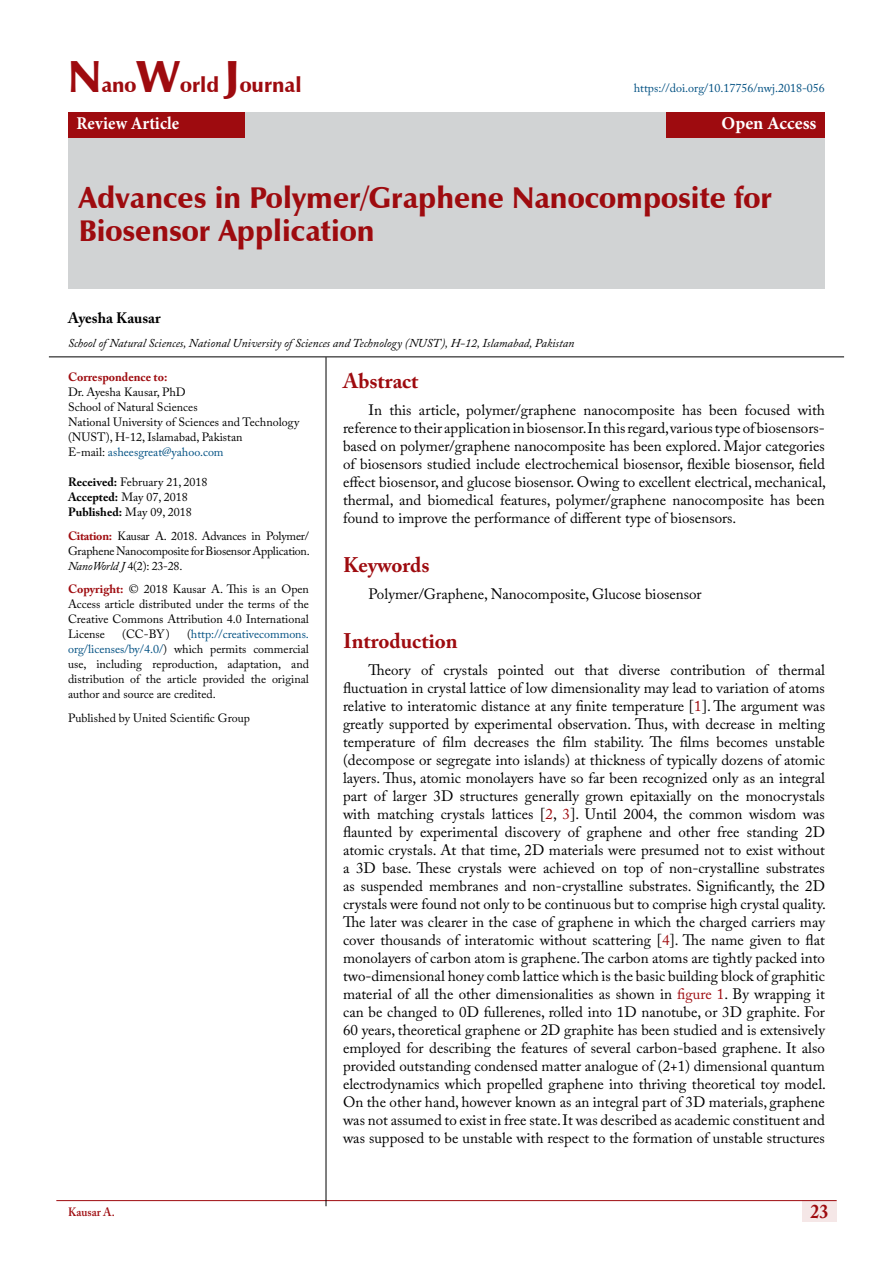
<style>
.page{position:relative;width:893px;height:1263px;background:#fff}
.page>*{position:absolute;margin:0;border:0;box-sizing:border-box;transform-origin:0 0}
.t1{font:900 30px/33px "Zapf Humanist 601 BT";color:#9e0b0f}
.t2{font:700 21px "Adobe Caslon Pro";color:#9e0b0f}
.t3{font:900 21px "Zapf Humanist 601 BT";color:#9e0b0f}
.t4{font:700 19.5px "Adobe Caslon Pro";color:#9e0b0f;scale:.9 1}
.t5{font:700 18px "Minion Pro";letter-spacing:.005em;color:#fff;scale:.93 1}
.t6{font:700 18px "Minion Pro";letter-spacing:.005em;color:#fff}
.t7{font:15px/18px "Adobe Caslon Pro";color:#000;text-align:justify}
.t8{font:700 15px "Adobe Caslon Pro";color:#000}
.t9{font:12px/15px "Adobe Caslon Pro";color:#000;text-align:justify}
.t10{font:italic 12px "Adobe Caslon Pro";color:#000}
.t11{font:12px "Adobe Caslon Pro";color:#005082}
.t12{font:700 12px "Adobe Caslon Pro";color:#9e0b0f}
.t13{font:600 12px "Adobe Caslon Pro";color:#9e0b0f;scale:.95 1}
.s1{font-size:45px}
.s2{color:#005082}
.s3{font-weight:700}
.s4{font-weight:700;color:#9e0b0f}
.s5{font-style:italic}
.s6{color:#9e0b0f}
</style>
<div class="page">
<div style="left:802px;top:1200px;width:35px;height:21px;background:#f5e7e7"></div>
<hr style="left:56px;top:1200px;width:781px;height:1px;background:#9e0b0f">
<div style="left:68px;top:112px;width:757px;height:177px;background:#d1d3d4"></div>
<div style="left:68px;top:112px;width:177px;height:26px;background:#9e0b0f"></div>
<div style="left:666px;top:112px;width:159px;height:26px;background:#9e0b0f"></div>
<hr style="left:326px;top:357px;width:1px;height:849px;background:#000">
<hr style="left:49px;top:356px;width:795px;height:1px;background:#000">
<h2 class="t3" style="left:68px;top:72px;width:235px"><span class="s1">N</span>ano<span class="s1">W</span>orld <span class="s1">J</span>ournal</h2>
<p class="t5" style="left:77px;top:111px;width:112px">Review Article</p>
<p class="t6" style="left:721px;top:111px;width:96px">Open Access</p>
<p class="t11" style="left:634px;top:81px;width:193px">https://doi.org/10.17756/nwj.2018-056</p>
<h1 class="t1" style="left:79px;top:182px;width:695px">Advances in Polymer/Graphene Nanocomposite for<br>Biosensor Application</h1>
<p class="t8" style="left:68px;top:309px;width:94px">Ayesha Kausar</p>
<p class="t10" style="left:68px;top:336px;width:508px">School of Natural Sciences, National University of Sciences and Technology (NUST), H-12, Islamabad, Pakistan</p>
<p class="t12" style="left:68px;top:370px;width:101px">Correspondence to:</p>
<p class="t9" style="left:68px;top:385px;width:233px;text-align:left">Dr. Ayesha Kausar, PhD<br>School of Natural Sciences<br>National University of Sciences and Technology (NUST), H-12, Islamabad, Pakistan<br>E-mail: <span class="s2">asheesgreat@yahoo.com</span></p>
<p class="t9" style="left:68px;top:475px;width:141px;text-align:left"><span class="s3">Received:</span> February 21, 2018<br><span class="s3">Accepted:</span> May 07, 2018<br><span class="s3">Published:</span> May 09, 2018</p>
<p class="t9" style="left:68px;top:528px;width:243px"><span class="s4">Citation:</span> Kausar A. 2018. Advances in Polymer/ Graphene Nanocomposite for Biosensor Application.<br><span class="s5">NanoWorld J</span> 4(2): 23-28.</p>
<p class="t9" style="left:68px;top:582px;width:242px"><span class="s4">Copyright:</span> © 2018 Kausar A. This is an Open Access article distributed under the terms of the Creative Commons Attribution 4.0 International License</p>
<h2 class="t2" style="left:343px;top:369px;width:77px">Abstract</h2>
<p class="t7" style="left:343px;top:401px;width:484px;text-indent:26px">In this article, polymer/graphene nanocomposite has been focused with reference to their application in biosensor. In this regard, various type of biosensors&shy;based on polymer/graphene nanocomposite has been explored. Major categories of biosensors studied include electrochemical biosensor, flexible biosensor, field effect biosensor, and glucose biosensor. Owing to excellent electrical, mechanical, thermal, and biomedical features, polymer/graphene nanocomposite has been found to improve the performance of different type of biosensors.</p>
<h2 class="t2" style="left:343px;top:553px;width:88px">Keywords</h2>
<p class="t7" style="left:369px;top:585px;width:335px">Polymer/Graphene, Nanocomposite, Glucose biosensor</p>
<h2 class="t2" style="left:343px;top:629px;width:116px">Introduction</h2>
<p class="t7" style="left:343px;top:661px;width:484px;text-indent:26px">Theory of crystals pointed out that diverse contribution of thermal fluctuation in crystal lattice of low dimensionality may lead to variation of atoms relative to interatomic distance at any finite temperature [<span class="s6">1</span>]. The argument was greatly supported by experimental observation. Thus, with decrease in melting temperature of film decreases the film stability. The films becomes unstable (decompose or segregate into islands) at thickness of typically dozens of atomic layers. Thus, atomic monolayers have so far been recognized only as an integral part of larger 3D structures generally grown epitaxially on the monocrystals with matching crystals lattices [<span class="s6">2</span>, <span class="s6">3</span>]. Until 2004, the common wisdom was flaunted by experimental discovery of graphene and other free standing 2D atomic crystals. At that time, 2D materials were presumed not to exist without a 3D base. These crystals were achieved on top of non-crystalline substrates as suspended membranes and non-crystalline substrates. Significantly, the 2D crystals were found not only to be continuous but to comprise high crystal quality.<br>The later was clearer in the case of graphene in which the charged carriers may cover thousands of interatomic without scattering [<span class="s6">4</span>]. The name given to flat monolayers of carbon atom is graphene. The carbon atoms are tightly packed into two-dimensional honey comb lattice which is the basic building block of graphitic material of all the other dimensionalities as shown in <span class="s6">figure 1</span>. By wrapping it can be changed to 0D fullerenes, rolled into 1D nanotube, or 3D graphite. For 60 years, theoretical graphene or 2D graphite has been studied and is extensively employed for describing the features of several carbon-based graphene. It also provided outstanding condensed matter analogue of (2+1) dimensional quantum electrodynamics which propelled graphene into thriving theoretical toy model.<br>On the other hand, however known as an integral part of 3D materials, graphene was not assumed to exist in free state. It was described as academic constituent and was supposed to be unstable with respect to the formation of unstable structures</p>
<p class="t9" style="left:68px;top:627px;width:242px;text-indent:119px">(<span class="s2">http://creativecommons. org/licenses/by/4.0/</span>) which permits commercial use, including reproduction, adaptation, and distribution of the article provided the original author and source are credited.</p>
<p class="t9" style="left:68px;top:710px;width:183px">Published by United Scientific Group</p>
<p class="t9" style="left:122px;top:627px;width:49px">(CC-BY)</p>
<p class="t13" style="left:68px;top:1204px;width:51px">Kausar A.</p>
<h3 class="t4" style="left:811px;top:1200px;width:21px">23</h3>
</div>
